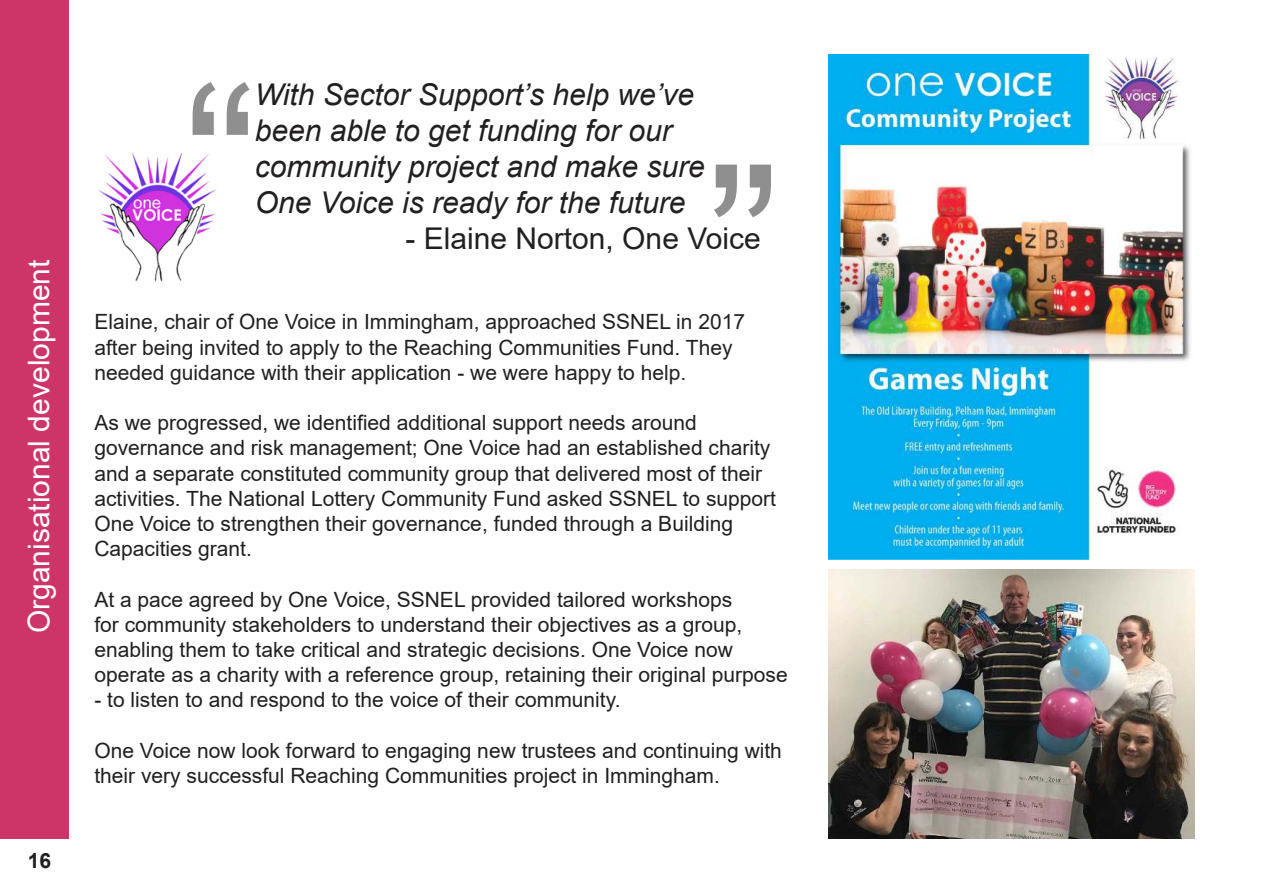
<style>
.page{position:relative;width:1263px;height:893px;background:#fff}
.page>*{position:absolute;margin:0;border:0;box-sizing:border-box;transform-origin:0 0}
.t1{font:225px "Arial";color:#221f1f}
.t2{font:italic 30px/36px "Arial";color:#221f1f}
.t3{font:30px "Arial";color:#fff}
.t4{font:30px "Arial";color:#221f1f}
.t5{font:21px/25.2px "Arial";color:#221f1f}
.t6{font:700 21px "Arial";color:#221f1f}
</style>
<div class="page">
<img style="left:828px;top:54px;width:362px;height:506px">
<img style="left:828px;top:570px;width:366px;height:269px">
<div style="left:0;top:0;width:68px;height:839px;background:#cd3568"></div>
<img style="left:98px;top:153px;width:118px;height:129px">
<h2 class="t3" style="left:28px;top:633px;width:375px;rotate:-90deg">Organisational development</h2>
<p class="t6" style="left:28px;top:853px;width:25px">16</p>
<h1 class="t1" style="left:183px;top:37px;width:76px">“</h1>
<h2 class="t2" style="left:255px;top:77px;width:452px">With Sector Support’s help we’ve been able to get funding for our community project and make sure<br>One Voice is ready for the future</h2>
<h1 class="t1" style="left:780px;top:263px;width:76px;rotate:-180deg">“</h1>
<h2 class="t4" style="left:405px;top:227px;width:357px">- Elaine Norton, One Voice</h2>
<p class="t5" style="left:94px;top:311px;width:652px">Elaine, chair of One Voice in Immingham, approached SSNEL in 2017 after being invited to apply to the Reaching Communities Fund. They needed guidance with their application - we were happy to help.</p>
<p class="t5" style="left:94px;top:410px;width:683px">As we progressed, we identified additional support needs around governance and risk management; One Voice had an established charity and a separate constituted community group that delivered most of their activities. The National Lottery Community Fund asked SSNEL to support One Voice to strengthen their governance, funded through a Building Capacities grant.</p>
<p class="t5" style="left:94px;top:588px;width:695px">At a pace agreed by One Voice, SSNEL provided tailored workshops<br>for community stakeholders to understand their objectives as a group, enabling them to take critical and strategic decisions. One Voice now operate as a charity with a reference group, retaining their original purpose</p>
<p class="t5" style="left:94px;top:689px;width:528px">- to listen to and respond to the voice of their community.</p>
<p class="t5" style="left:94px;top:740px;width:689px">One Voice now look forward to engaging new trustees and continuing with their very successful Reaching Communities project in Immingham.</p>
</div>
